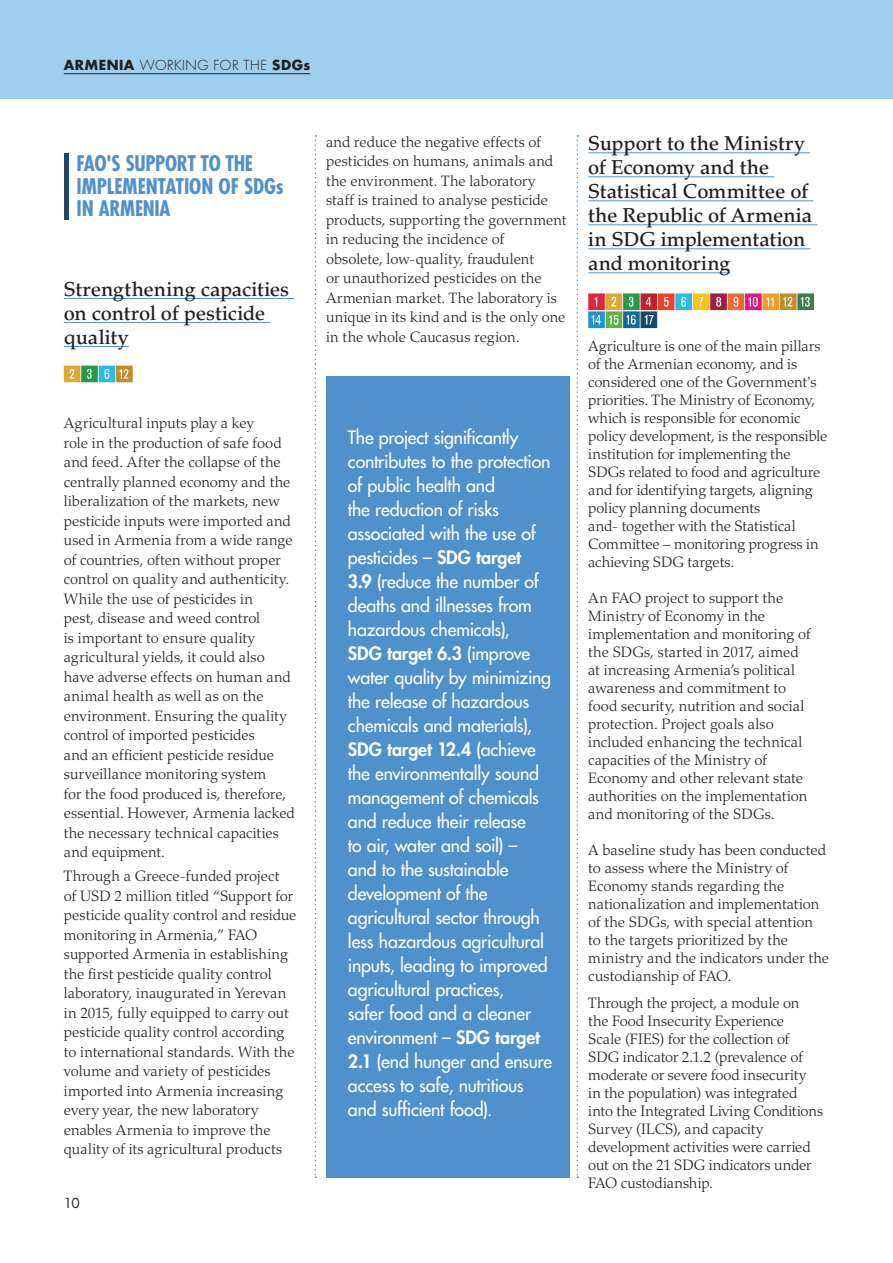
<style>
.page{position:relative;width:893px;height:1263px;background:#fff}
.page>*{position:absolute;margin:0;border:0;box-sizing:border-box;transform-origin:0 0}
.t1{font:700 condensed 21px/22.5px "Futura Std";letter-spacing:-.015em;color:#5090cc}
.t2{font:500 20.1px/24px "Palatino LT Std";letter-spacing:-.005em;color:#231f20}
.t3{font:500 18px/24px "Futura Std";letter-spacing:-.01em;color:#fff}
.t4{font:300 15px/19.5px "Palatino LT Std";color:#231f20}
.t5{font:300 13.5px "Futura Std";letter-spacing:.04em;color:#231f20}
.t6{font:13.5px "Futura Std";color:#231f20}
.s1{font-weight:700}
.s2{font-weight:800}
</style>
<div class="page">
<svg style="left:315px;top:135px;width:1px;height:1043px"></svg>
<svg style="left:576px;top:135px;width:2px;height:1043px"></svg>
<div style="left:0;top:0;width:893px;height:99px;background:#9ecfef"></div>
<hr style="left:64px;top:73px;width:246px;height:1px;background:#231f20">
<div style="left:64px;top:154px;width:5px;height:66px;background:#1e4962"></div>
<hr style="left:64px;top:298px;width:230px;height:1px;background:#5090cc">
<hr style="left:64px;top:322px;width:206px;height:1px;background:#5090cc">
<hr style="left:64px;top:346px;width:65px;height:1px;background:#5090cc">
<svg style="left:64px;top:366px;width:69px;height:16px"></svg>
<hr style="left:588px;top:152px;width:222px;height:1px;background:#5090cc">
<hr style="left:588px;top:176px;width:186px;height:1px;background:#5090cc">
<hr style="left:588px;top:200px;width:225px;height:1px;background:#5090cc">
<hr style="left:588px;top:224px;width:229px;height:1px;background:#5090cc">
<hr style="left:588px;top:248px;width:222px;height:1px;background:#5090cc">
<hr style="left:588px;top:272px;width:142px;height:1px;background:#5090cc">
<svg style="left:588px;top:293px;width:226px;height:35px"></svg>
<div style="left:327px;top:377px;width:243px;height:76px;background:#5090cc"></div>
<div style="left:327px;top:404px;width:243px;height:749px;background:#5090cc"></div>
<div style="left:327px;top:1101px;width:243px;height:76px;background:#5090cc"></div>
<p class="t5" style="left:64px;top:57px;width:248px"><span class="s1">ARMENIA</span> WORKING FOR THE <span class="s1">SDGs</span></p>
<h1 class="t1" style="left:77px;top:152px;width:209px">FAO'S SUPPORT TO THE<br>IMPLEMENTATION OF SDGs<br>IN ARMENIA</h1>
<h2 class="t2" style="left:64px;top:277px;width:227px">Strengthening capacities on control of pesticide quality</h2>
<p class="t4" style="left:64px;top:414px;width:233px">Agricultural inputs play a key<br>role in the production of safe food and feed. After the collapse of the centrally planned economy and the liberalization of the markets, new pesticide inputs were imported and used in Armenia from a wide range of countries, often without proper control on quality and authenticity.<br>While the use of pesticides in<br>pest, disease and weed control<br>is important to ensure quality agricultural yields, it could also have adverse effects on human and animal health as well as on the environment. Ensuring the quality control of imported pesticides<br>and an efficient pesticide residue surveillance monitoring system<br>for the food produced is, therefore, essential. However, Armenia lacked the necessary technical capacities and equipment.</p>
<p class="t4" style="left:64px;top:866px;width:234px">Through a Greece-funded project<br>of USD 2 million titled “Support for pesticide quality control and residue monitoring in Armenia,” FAO supported Armenia in establishing the first pesticide quality control laboratory, inaugurated in Yerevan in 2015, fully equipped to carry out pesticide quality control according to international standards. With the volume and variety of pesticides imported into Armenia increasing every year, the new laboratory enables Armenia to improve the quality of its agricultural products</p>
<p class="t6" style="left:64px;top:1194px;width:17px">10</p>
<p class="t4" style="left:326px;top:132px;width:242px">and reduce the negative effects of pesticides on humans, animals and the environment. The laboratory staff is trained to analyse pesticide products, supporting the government in reducing the incidence of<br>obsolete, low-quality, fraudulent<br>or unauthorized pesticides on the Armenian market. The laboratory is unique in its kind and is the only one in the whole Caucasus region.</p>
<h2 class="t2" style="left:588px;top:131px;width:226px">Support to the Ministry of Economy and the<br>Statistical Committee of the Republic of Armenia in SDG implementation and monitoring</h2>
<p class="t4" style="left:588px;top:337px;width:241px;line-height:18px">Agriculture is one of the main pillars of the Armenian economy, and is considered one of the Government's priorities. The Ministry of Economy, which is responsible for economic policy development, is the responsible institution for implementing the SDGs related to food and agriculture and for identifying targets, aligning policy planning documents<br>and- together with the Statistical Committee – monitoring progress in achieving SDG targets.</p>
<p class="t4" style="left:588px;top:589px;width:224px;line-height:18px">An FAO project to support the<br>Ministry of Economy in the implementation and monitoring of the SDGs, started in 2017, aimed at increasing Armenia’s political awareness and commitment to food security, nutrition and social protection. Project goals also included enhancing the technical capacities of the Ministry of<br>Economy and other relevant state authorities on the implementation and monitoring of the SDGs.</p>
<p class="t4" style="left:588px;top:841px;width:242px;line-height:18px">A baseline study has been conducted to assess where the Ministry of<br>Economy stands regarding the nationalization and implementation of the SDGs, with special attention to the targets prioritized by the ministry and the indicators under the custodianship of FAO.</p>
<p class="t4" style="left:588px;top:994px;width:237px;line-height:18px">Through the project, a module on the Food Insecurity Experience<br>Scale (FIES) for the collection of<br>SDG indicator 2.1.2 (prevalence of moderate or severe food insecurity<br>in the population) was integrated into the Integrated Living Conditions<br>Survey (ILCS), and capacity development activities were carried out on the 21 SDG indicators under<br>FAO custodianship.</p>
<p class="t3" style="left:348px;top:426px;width:206px">The project significantly contributes to the protection of public health and<br>the reduction of risks associated with the use of pesticides – <span class="s2">SDG target<br>3.9</span> (reduce the number of deaths and illnesses from hazardous chemicals),<br><span class="s2">SDG target 6.3</span> (improve water quality by minimizing the release of hazardous chemicals and materials),<br><span class="s2">SDG target 12.4</span> (achieve the environmentally sound management of chemicals and reduce their release<br>to air, water and soil) –<br>and to the sustainable development of the agricultural sector through less hazardous agricultural inputs, leading to improved agricultural practices,<br>safer food and a cleaner environment – <span class="s2">SDG target<br>2.1</span> (end hunger and ensure access to safe, nutritious and sufficient food).</p>
</div>
